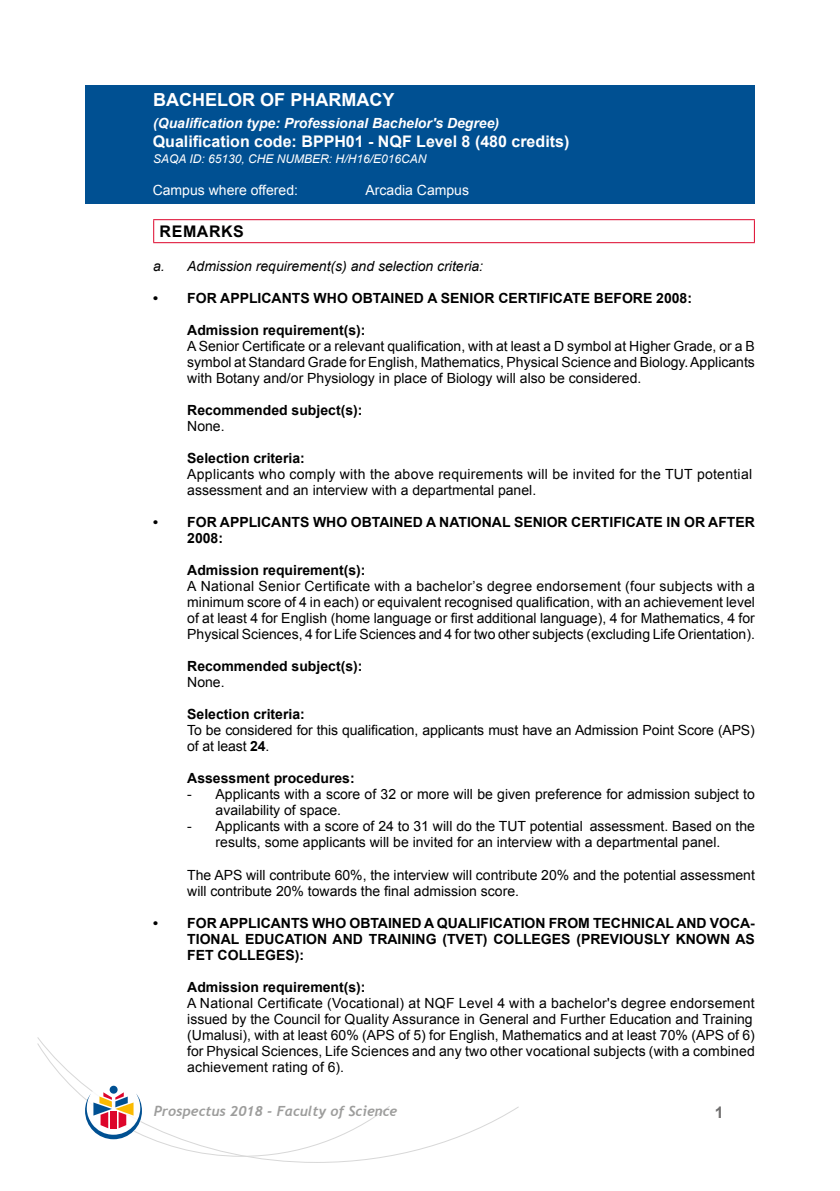
<style>
.page{position:relative;width:840px;height:1191px;background:#fff}
.page>*{position:absolute;margin:0;border:0;box-sizing:border-box;transform-origin:0 0}
.t1{font:700 18px "Arial";color:#fff}
.t2{font:700 16px "Arial";color:#fff}
.t3{font:700 16px "Arial";letter-spacing:.035em;color:#000}
.t4{font:700 16px "Arial";color:#706f6f}
.t5{font:14px/16px "Arial";color:#000}
.t6{font:700 14px/16px "Arial";color:#000}
.t7{font:14px/16px "Arial";letter-spacing:.02em;color:#000}
.t8{font:italic 700 14px "Arial";color:#fff}
.t9{font:italic 14px "Arial";color:#000}
.t10{font:14px "Arial";color:#fff}
.t11{font:italic 700 14px "Trebuchet";color:#9d9d9c}
.t12{font:italic 12px "Arial";color:#fff}
.s1{font-weight:700}
</style>
<div class="page">
<svg style="left:37px;top:1037px;width:482px;height:125px"></svg>
<svg style="left:37px;top:1043px;width:353px;height:113px"></svg>
<div style="left:85px;top:85px;width:669px;height:118px;background:#005092"></div>
<hr style="left:153px;top:219px;width:601px;height:1px;background:#dd052b">
<svg style="left:153px;top:220px;width:1px;height:22px"></svg>
<svg style="left:753px;top:220px;width:1px;height:22px"></svg>
<hr style="left:153px;top:242px;width:601px;height:1px;background:#dd052b">
<p class="t1" style="left:153px;top:87px;width:242px">BACHELOR OF PHARMACY</p>
<p class="t8" style="left:153px;top:113px;width:347px">(Qualification type: Professional Bachelor's Degree)</p>
<p class="t2" style="left:153px;top:130px;width:418px">Qualification code: BPPH01 - NQF Level 8 (480 credits)</p>
<p class="t12" style="left:153px;top:151px;width:274px">SAQA ID: 65130, CHE NUMBER: H/H16/E016CAN</p>
<p class="t10" style="left:153px;top:181px;width:147px">Campus where offered:</p>
<p class="t10" style="left:365px;top:181px;width:105px">Arcadia Campus</p>
<p class="t3" style="left:159px;top:220px;width:86px">REMARKS</p>
<p class="t9" style="left:153px;top:257px;width:331px">a. Admission requirement(s) and selection criteria:</p>
<p class="t6" style="left:153px;top:290px;width:540px">• FOR APPLICANTS WHO OBTAINED A SENIOR CERTIFICATE BEFORE 2008:</p>
<p class="t6" style="left:187px;top:322px;width:180px">Admission requirement(s):</p>
<p class="t5" style="left:187px;top:338px;width:569px;text-align:justify">A Senior Certificate or a relevant qualification, with at least a D symbol at Higher Grade, or a B symbol at Standard Grade for English, Mathematics, Physical Science and Biology. Applicants with Botany and/or Physiology in place of Biology will also be considered.</p>
<p class="t6" style="left:187px;top:402px;width:177px">Recommended subject(s):</p>
<p class="t5" style="left:187px;top:418px;width:39px">None.</p>
<p class="t6" style="left:187px;top:450px;width:119px">Selection criteria:</p>
<p class="t7" style="left:187px;top:466px;width:566px">Applicants who comply with the above requirements will be invited for the TUT potential assessment and an interview with a departmental panel.</p>
<p class="t6" style="left:187px;top:514px;width:569px;text-indent:-34px">• FOR APPLICANTS WHO OBTAINED A NATIONAL SENIOR CERTIFICATE IN OR AFTER<br>2008:</p>
<p class="t6" style="left:187px;top:562px;width:180px">Admission requirement(s):</p>
<p class="t5" style="left:187px;top:578px;width:569px;text-align:justify">A National Senior Certificate with a bachelor’s degree endorsement (four subjects with a minimum score of 4 in each) or equivalent recognised qualification, with an achievement level of at least 4 for English (home language or first additional language), 4 for Mathematics, 4 for Physical Sciences, 4 for Life Sciences and 4 for two other subjects (excluding Life Orientation).</p>
<p class="t6" style="left:187px;top:658px;width:177px">Recommended subject(s):</p>
<p class="t5" style="left:187px;top:674px;width:39px">None.</p>
<p class="t6" style="left:187px;top:706px;width:119px">Selection criteria:</p>
<p class="t5" style="left:187px;top:722px;width:568px">To be considered for this qualification, applicants must have an Admission Point Score (APS) of at least <span class="s1">24</span>.</p>
<p class="t6" style="left:187px;top:770px;width:169px">Assessment procedures:</p>
<p class="t5" style="left:215px;top:786px;width:540px;text-indent:-28px">- Applicants with a score of 32 or more will be given preference for admission subject to availability of space.</p>
<p class="t5" style="left:187px;top:818px;width:569px;text-align:center">- Applicants with a score of 24 to 31 will do the TUT potential assessment. Based on the results, some applicants will be invited for an interview with a departmental panel.</p>
<p class="t5" style="left:187px;top:866px;width:569px">The APS will contribute 60%, the interview will contribute 20% and the potential assessment will contribute 20% towards the final admission score.</p>
<p class="t6" style="left:187px;top:914px;width:569px;text-align:justify;text-indent:-34px">• FOR APPLICANTS WHO OBTAINED A QUALIFICATION FROM TECHNICAL AND VOCA-TIONAL EDUCATION AND TRAINING (TVET) COLLEGES (PREVIOUSLY KNOWN AS FET COLLEGES):</p>
<p class="t6" style="left:187px;top:978px;width:180px">Admission requirement(s):</p>
<p class="t5" style="left:187px;top:994px;width:569px">A National Certificate (Vocational) at NQF Level 4 with a bachelor's degree endorsement issued by the Council for Quality Assurance in General and Further Education and Training (Umalusi), with at least 60% (APS of 5) for English, Mathematics and at least 70% (APS of 6) for Physical Sciences, Life Sciences and any two other vocational subjects (with a combined achievement rating of 6).</p>
<p class="t11" style="left:154px;top:1102px;width:245px">Prospectus 2018 - Faculty of Science</p>
<p class="t4" style="left:714px;top:1100px;width:10px">1</p>
</div>
